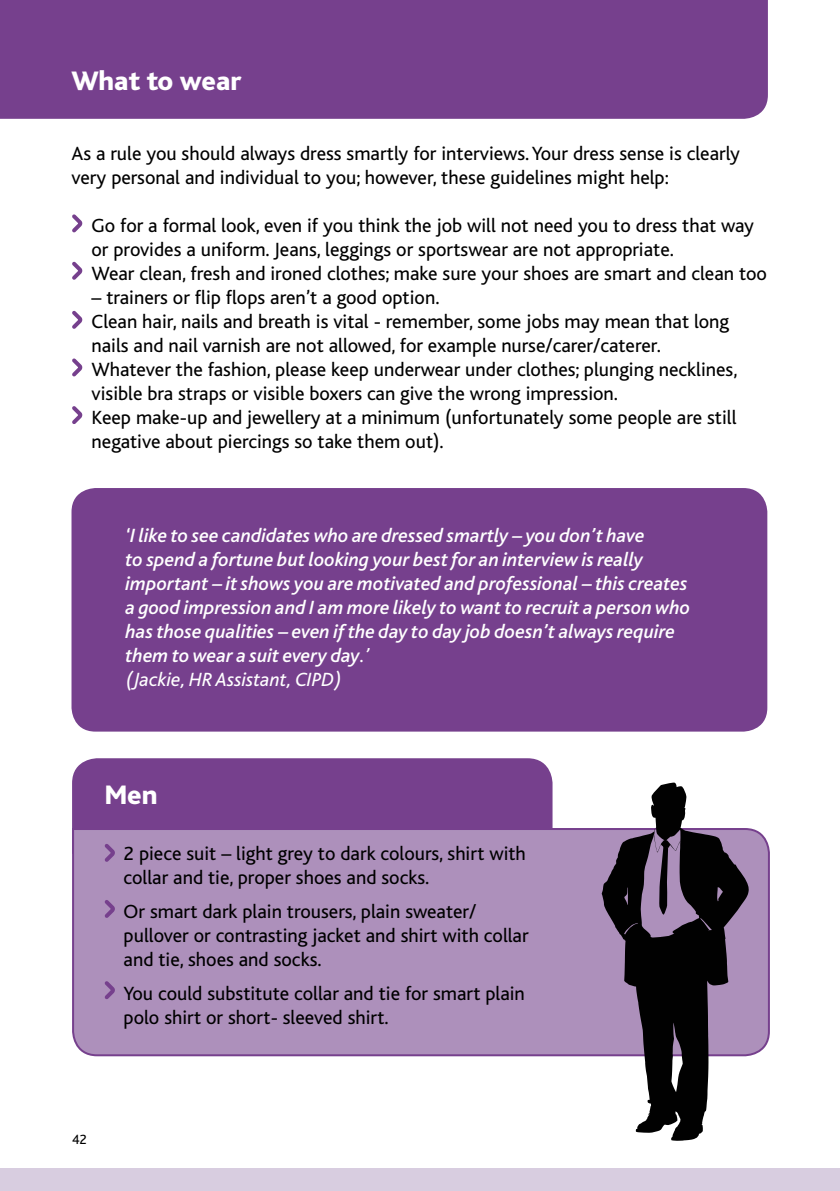
<style>
.page{position:relative;width:840px;height:1191px;background:#fff}
.page>*{position:absolute;margin:0;border:0;box-sizing:border-box;transform-origin:0 0}
.t1{font:800 28px "Bliss";color:#fff}
.t2{font:20px/24px "Bliss";color:#000}
.t3{font:italic 500 20px/24px "Bliss";color:#fff}
.t4{font:14px "Bliss";color:#000}
.s1{font-weight:400}
</style>
<div class="page">
<hr style="left:839px;top:1046px;width:1px;height:145px;background:#6d6e71">
<div style="left:0;top:1168px;width:839px;height:23px;background:#d8cde0"></div>
<div style="left:71px;top:488px;width:695px;height:243px;background:#76408d;border-radius:24px"></div>
<div style="left:72px;top:758px;width:481px;height:69px;background:#76408d"></div>
<div style="left:72px;top:827px;width:698px;height:230px;background:#ad90bb"></div>
<div style="left:0;top:0;width:767px;height:119px;background:#76408d"></div>
<svg style="left:72px;top:214px;width:11px;height:19px"></svg>
<svg style="left:72px;top:261px;width:11px;height:19px"></svg>
<svg style="left:72px;top:310px;width:11px;height:19px"></svg>
<svg style="left:72px;top:358px;width:11px;height:19px"></svg>
<svg style="left:72px;top:406px;width:11px;height:18px"></svg>
<svg style="left:101px;top:840px;width:15px;height:25px"></svg>
<svg style="left:101px;top:896px;width:15px;height:25px"></svg>
<svg style="left:101px;top:977px;width:15px;height:26px"></svg>
<svg style="left:601px;top:795px;width:148px;height:345px"></svg>
<svg style="left:658px;top:846px;width:9px;height:68px"></svg>
<svg style="left:650px;top:782px;width:36px;height:26px"></svg>
<h1 class="t1" style="left:71px;top:67px;width:171px">What to wear</h1>
<h1 class="t1" style="left:0;top:67px;width:274px">During your interview</h1>
<p class="t2" style="left:71px;top:141px;width:669px">As a rule you should always dress smartly for interviews. Your dress sense is clearly very personal and individual to you; however, these guidelines might help:</p>
<p class="t2" style="left:91px;top:213px;width:676px">Go for a formal look, even if you think the job will not need you to dress that way or provides a uniform. Jeans, leggings or sportswear are not appropriate.<br>Wear clean, fresh and ironed clothes; make sure your shoes are smart and clean too</p>
<p class="t2" style="left:91px;top:285px;width:647px">– trainers or flip flops aren’t a good option.<br>Clean hair, nails and breath is vital - remember, some jobs may mean that long nails and nail varnish are not allowed, for example nurse/carer/caterer.<br>Whatever the fashion, please keep underwear under clothes; plunging necklines, visible bra straps or visible boxers can give the wrong impression.<br>Keep make-up and jewellery at a minimum (unfortunately some people are still negative about piercings so take them out).</p>
<p class="t3" style="left:125px;top:523px;width:566px">‘I like to see candidates who are dressed smartly – you don’t have<br>to spend a fortune but looking your best for an interview is really important – it shows you are motivated and professional – this creates a good impression and I am more likely to want to recruit a person who has those qualities – even if the day to day job doesn’t always require them to wear a suit every day<span class="s1">.’<br>(Jackie, HR Assistant, CIPD)</span></p>
<h1 class="t1" style="left:105px;top:780px;width:54px">Men</h1>
<p class="t2" style="left:123px;top:841px;width:403px">2 piece suit – light grey to dark colours, shirt with collar and tie, proper shoes and socks.</p>
<p class="t2" style="left:123px;top:899px;width:406px">Or smart dark plain trousers, plain sweater/ pullover or contrasting jacket and shirt with collar and tie, shoes and socks.</p>
<p class="t2" style="left:123px;top:981px;width:402px">You could substitute collar and tie for smart plain polo shirt or short- sleeved shirt.</p>
<p class="t4" style="left:72px;top:1131px;width:16px">42</p>
</div>
